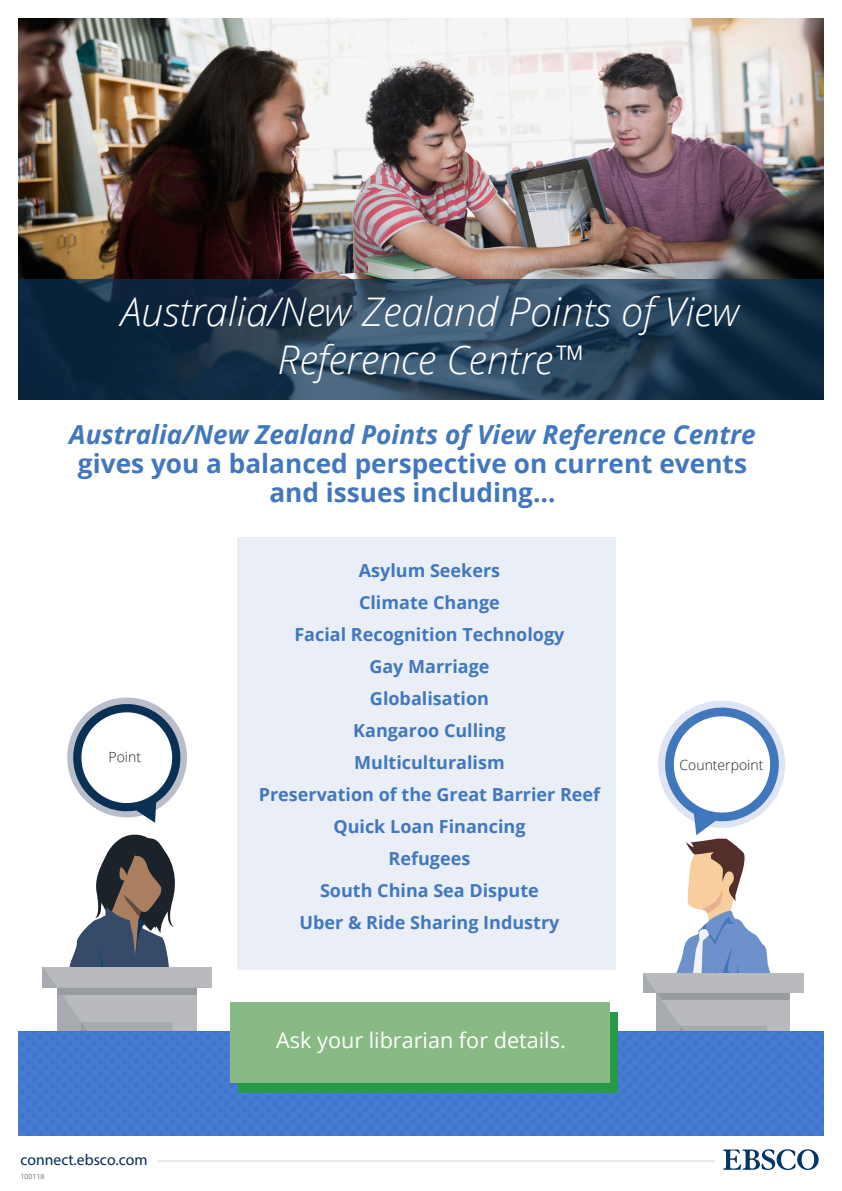
<style>
.page{position:relative;width:842px;height:1191px;background:#fff}
.page>*{position:absolute;margin:0;border:0;box-sizing:border-box;transform-origin:0 0}
.t1{font:italic 300 39.5px/47.4px "Open Sans";color:#fff;text-align:center}
.t2{font:700 26.2px/28.8px "Open Sans";color:#4178bd;text-align:center}
.t3{font:21.6px "Open Sans";color:#fff}
.t4{font:700 18px "Open Sans";color:#4178bd}
.t5{font:15.7px "Myriad Pro";color:#00295c}
.t6{font:300 14px "Open Sans";color:#231f20}
.t7{font:7.9px "Myriad Pro";color:#808285}
.s1{font-style:italic}
</style>
<div class="page">
<div style="left:238px;top:537px;width:378px;height:432px;background:#eaeef7"></div>
<hr style="left:157px;top:1160px;width:558px;height:1px;background:#d3d4d6">
<svg style="left:723px;top:1149px;width:96px;height:21px"></svg>
<img style="left:18px;top:18px;width:806px;height:261px">
<svg style="left:18px;top:279px;width:806px;height:120px;background:#203b52"></svg>
<svg style="left:18px;top:697px;width:806px;height:438px"></svg>
<div style="left:238px;top:1011px;width:380px;height:81px;background:#279a47"></div>
<div style="left:230px;top:1002px;width:379px;height:81px;background:#89b984"></div>
<p class="t1" style="left:121px;top:287px;width:620px">Australia/New Zealand Points of View<br>Reference Centre™</p>
<p class="t2" style="left:69px;top:419px;width:688px"><span class="s1">Australia/New Zealand Points of View Reference Centre </span>gives you a balanced perspective on current events and issues including…</p>
<p class="t6" style="left:108px;top:747px;width:34px">Point</p>
<p class="t5" style="left:20px;top:1150px;width:129px">connect.ebsco.com</p>
<p class="t7" style="left:20px;top:1171px;width:26px">100118</p>
<p class="t4" style="left:359px;top:557px;width:143px">Asylum Seekers</p>
<p class="t4" style="left:359px;top:589px;width:142px">Climate Change</p>
<p class="t4" style="left:294px;top:621px;width:272px">Facial Recognition Technology</p>
<p class="t4" style="left:369px;top:653px;width:122px">Gay Marriage</p>
<p class="t4" style="left:370px;top:685px;width:120px">Globalisation</p>
<p class="t4" style="left:353px;top:717px;width:154px">Kangaroo Culling</p>
<p class="t4" style="left:354px;top:749px;width:152px">Multiculturalism</p>
<p class="t4" style="left:259px;top:781px;width:343px">Preservation of the Great Barrier Reef</p>
<p class="t4" style="left:333px;top:813px;width:194px">Quick Loan Financing</p>
<p class="t4" style="left:389px;top:846px;width:83px">Refugees</p>
<p class="t4" style="left:320px;top:878px;width:220px">South China Sea Dispute</p>
<p class="t4" style="left:299px;top:910px;width:261px">Uber &amp; Ride Sharing Industry</p>
<p class="t3" style="left:276px;top:1025px;width:291px">Ask your librarian for details.</p>
<p class="t6" style="left:679px;top:755px;width:85px">Counterpoint</p>
</div>
